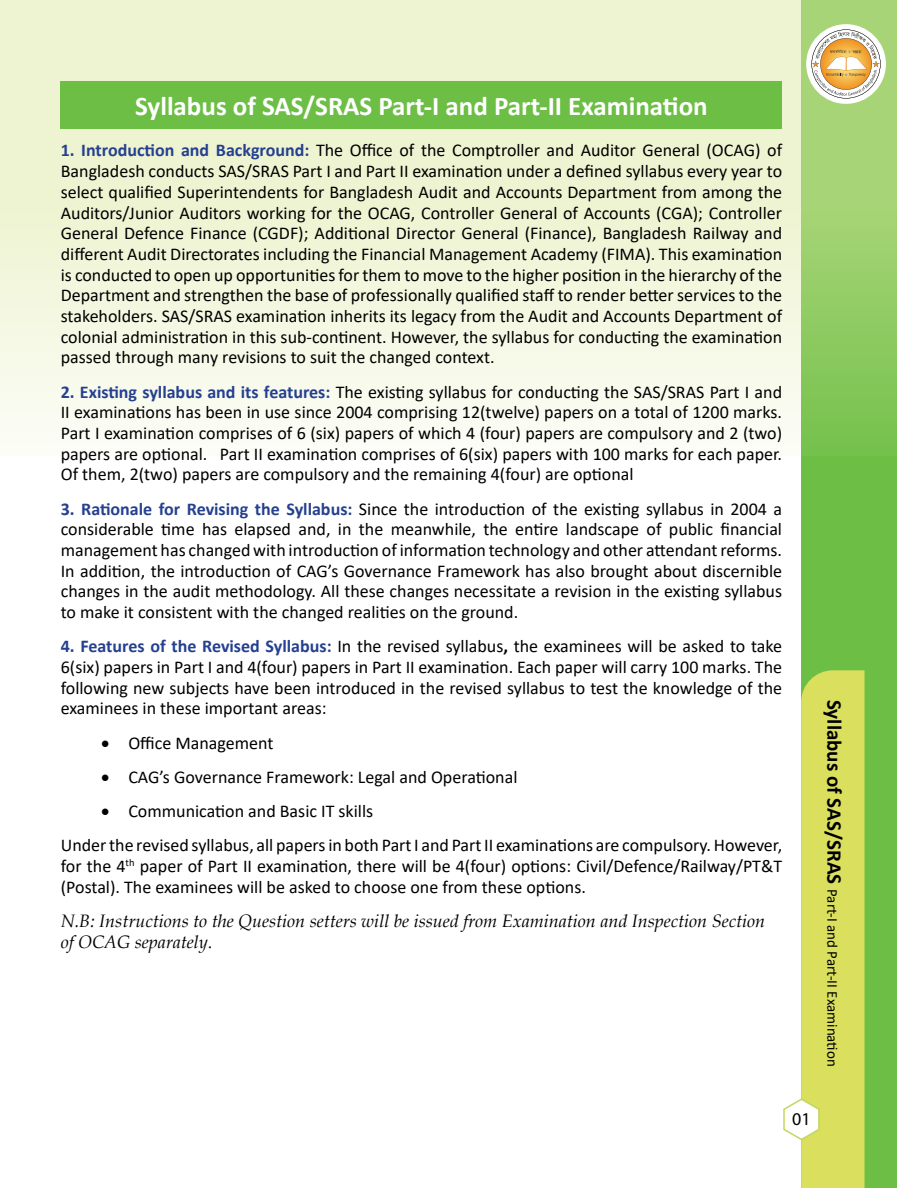
<style>
.page{position:relative;width:897px;height:1188px;background:#fff}
.page>*{position:absolute;margin:0;border:0;box-sizing:border-box;transform-origin:0 0}
.t1{font:700 27px "Calibri";color:#fff}
.t2{font:18px/20.7px "Calibri";color:#000;text-align:justify}
.t3{font:italic 18px/20.7px "Book Antiqua";color:#000}
.t4{font:18px "Myriad Pro";color:#000}
.t5{font:15px "Calibri";color:#000}
.s1{font-weight:700;color:#25408f}
.s2{font-weight:700}
.s3{font-style:normal}
.s4{font-weight:700;font-size:21px}
</style>
<div class="page">
<div style="left:801px;top:0;width:95px;height:1188px;background:#6cbe45"></div>
<svg style="left:1px;top:0;width:895px;height:445px;background:#e8f2cf"></svg>
<svg style="left:783px;top:670px;width:81px;height:518px"></svg>
<div style="left:806px;top:24px;width:79px;height:80px;background:#fff;border-radius:50%"></div>
<svg style="left:811px;top:30px;width:69px;height:68px"></svg>
<div style="left:61px;top:81px;width:721px;height:47px;background:#6cbe45"></div>
<h1 class="t1" style="left:135px;top:87px;width:574px">Syllabus of SAS/SRAS Part-I and Part-II Examination</h1>
<p class="t2" style="left:61px;top:140px;width:722px"><span class="s1">1. Introduction and Background:</span> The Office of the Comptroller and Auditor General (OCAG) of Bangladesh conducts SAS/SRAS Part I and Part II examination under a defined syllabus every year to select qualified Superintendents for Bangladesh Audit and Accounts Department from among the Auditors/Junior Auditors working for the OCAG, Controller General of Accounts (CGA); Controller General Defence Finance (CGDF); Additional Director General (Finance), Bangladesh Railway and different Audit Directorates including the Financial Management Academy (FIMA). This examination is conducted to open up opportunities for them to move to the higher position in the hierarchy of the Department and strengthen the base of professionally qualified staff to render better services to the stakeholders. SAS/SRAS examination inherits its legacy from the Audit and Accounts Department of colonial administration in this sub-continent. However, the syllabus for conducting the examination passed through many revisions to suit the changed context.</p>
<p class="t2" style="left:61px;top:381px;width:722px"><span class="s1">2. Existing syllabus and its features:</span> The existing syllabus for conducting the SAS/SRAS Part I and II examinations has been in use since 2004 comprising 12(twelve) papers on a total of 1200 marks.<br>Part I examination comprises of 6 (six) papers of which 4 (four) papers are compulsory and 2 (two) papers are optional. Part II examination comprises of 6(six) papers with 100 marks for each paper.<br>Of them, 2(two) papers are compulsory and the remaining 4(four) are optional</p>
<p class="t2" style="left:61px;top:498px;width:722px"><span class="s1">3. Rationale for Revising the Syllabus:</span> Since the introduction of the existing syllabus in 2004 a considerable time has elapsed and, in the meanwhile, the entire landscape of public financial management has changed with introduction of information technology and other attendant reforms.<br>In addition, the introduction of CAG’s Governance Framework has also brought about discernible changes in the audit methodology. All these changes necessitate a revision in the existing syllabus to make it consistent with the changed realities on the ground.</p>
<p class="t2" style="left:61px;top:636px;width:722px"><span class="s1">4. Features of the Revised Syllabus:</span> In the revised syllabus<span class="s2">,</span> the examinees will be asked to take 6(six) papers in Part I and 4(four) papers in Part II examination. Each paper will carry 100 marks. The following new subjects have been introduced in the revised syllabus to test the knowledge of the examinees in these important areas:</p>
<p class="t2" style="left:101px;top:732px;width:174px">• Office Management</p>
<p class="t2" style="left:101px;top:766px;width:417px">• CAG’s Governance Framework: Legal and Operational</p>
<p class="t2" style="left:61px;top:794px;width:722px;line-height:34.2px;text-indent:40px">• Communication and Basic IT skills<br>Under the revised syllabus, all papers in both Part I and Part II examinations are compulsory. However,</p>
<p class="t2" style="left:61px;top:855px;width:722px">for the 4<sup>th</sup> paper of Part II examination, there will be 4(four) options: Civil/Defence/Railway/PT&amp;T (Postal). The examinees will be asked to choose one from these options.</p>
<p class="t3" style="left:61px;top:910px;width:705px">N.B: Instructions to the Question setters will be issued from Examination and Inspection Section of OCAG separately<span class="s3">.</span></p>
<p class="t5" style="left:842px;top:700px;width:368px;rotate:90deg"><span class="s4">Syllabus of SAS/SRAS</span> Part-I and Part-II Examination</p>
<p class="t4" style="left:792px;top:1108px;width:20px">01</p>
</div>
